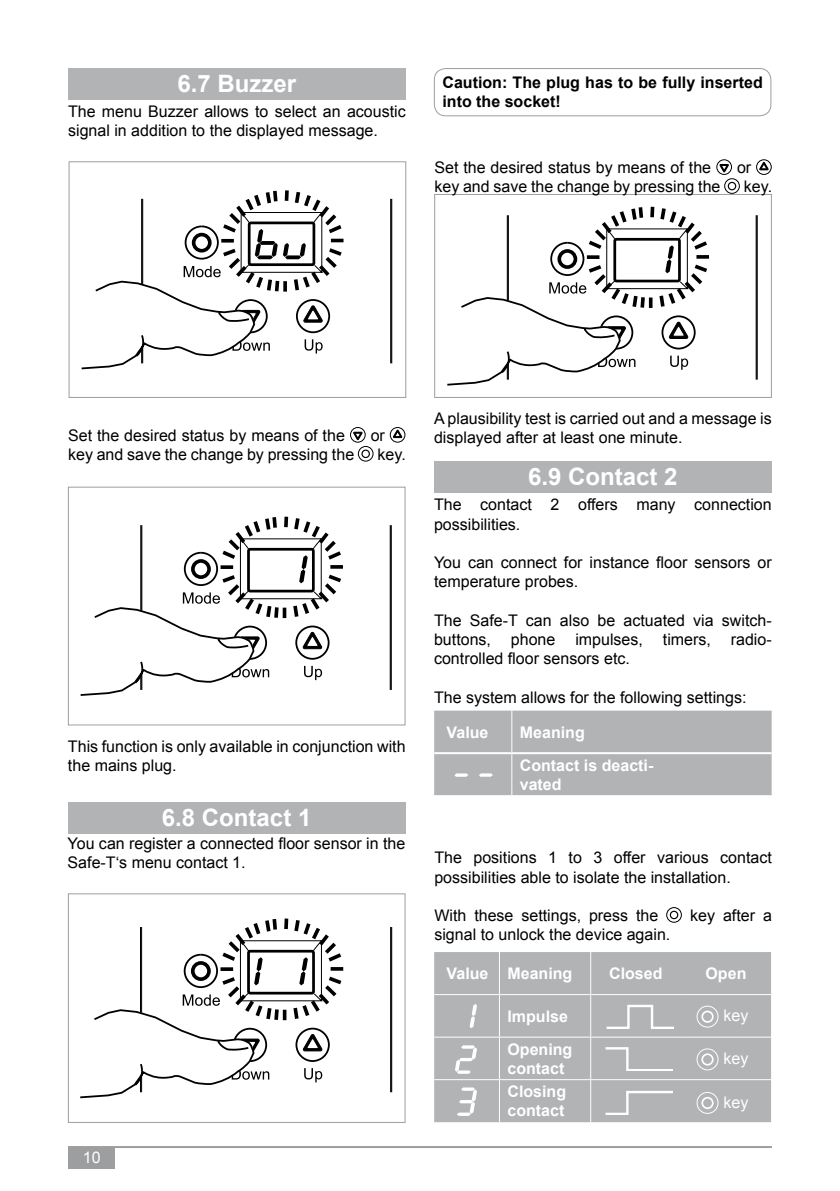
<style>
.page{position:relative;width:840px;height:1191px;background:#fff}
.page>*{position:absolute;margin:0;border:0;box-sizing:border-box;transform-origin:0 0}
.t1{font:700 24px "Arial";color:#fff}
.t2{font:16px/19.2px "Arial";color:#000}
.t3{font:700 16px/33px "Arial";color:#fff}
.t4{font:700 16px/19.2px "Arial";color:#000}
.t5{font:16px "Arial";color:#fff}
</style>
<div class="page">
<hr style="left:68px;top:1146px;width:703px;height:2px;background:#9c9e9f">
<div style="left:68px;top:1147px;width:47px;height:21px;background:#9c9e9f"></div>
<div style="left:68px;top:68px;width:337px;height:31px;background:#b1b3b4"></div>
<div style="left:69px;top:161px;width:337px;height:237px;border:1px solid #9c9e9f"></div>
<div style="left:68px;top:486px;width:337px;height:239px;border:1px solid #9c9e9f"></div>
<div style="left:68px;top:802px;width:337px;height:31px;background:#b1b3b4"></div>
<div style="left:68px;top:893px;width:337px;height:230px;border:1px solid #9c9e9f"></div>
<div style="left:434px;top:194px;width:337px;height:204px;border:1px solid #9c9e9f"></div>
<div style="left:434px;top:461px;width:337px;height:32px;background:#b1b3b4"></div>
<div style="left:433px;top:68px;width:338px;height:48px;border:1px solid #9c9e9f;border-radius:11px"></div>
<div style="left:434px;top:710px;width:337px;height:85px;background:#b1b3b4"></div>
<div style="left:434px;top:952px;width:336px;height:170px;background:#b1b3b4"></div>
<hr style="left:434px;top:1079px;width:65px;height:1px;background:#fff">
<hr style="left:499px;top:1079px;width:91px;height:1px;background:#fff">
<hr style="left:590px;top:1079px;width:90px;height:1px;background:#fff">
<hr style="left:680px;top:1079px;width:90px;height:1px;background:#fff">
<hr style="left:590px;top:995px;width:1px;height:41px;background:#fff">
<hr style="left:590px;top:1037px;width:1px;height:42px;background:#fff">
<hr style="left:590px;top:1080px;width:1px;height:42px;background:#fff">
<hr style="left:590px;top:952px;width:1px;height:42px;background:#fff">
<hr style="left:498px;top:952px;width:1px;height:42px;background:#fff">
<hr style="left:434px;top:994px;width:65px;height:1px;background:#fff">
<hr style="left:499px;top:994px;width:91px;height:1px;background:#fff">
<hr style="left:498px;top:995px;width:1px;height:41px;background:#fff">
<hr style="left:590px;top:994px;width:90px;height:1px;background:#fff">
<hr style="left:680px;top:994px;width:90px;height:1px;background:#fff">
<hr style="left:434px;top:1036px;width:65px;height:1px;background:#fff">
<hr style="left:499px;top:1036px;width:91px;height:1px;background:#fff">
<hr style="left:498px;top:1037px;width:1px;height:42px;background:#fff">
<hr style="left:590px;top:1036px;width:90px;height:1px;background:#fff">
<hr style="left:680px;top:1036px;width:90px;height:1px;background:#fff">
<hr style="left:498px;top:1080px;width:1px;height:42px;background:#fff">
<svg style="left:469px;top:1003px;width:8px;height:25px"></svg>
<div style="left:701px;top:1010px;width:12px;height:12px;border:2px solid #fff;border-radius:50%"></div>
<div style="left:696px;top:1005px;width:22px;height:22px;border:1px solid #fff;border-radius:50%"></div>
<svg style="left:454px;top:1045px;width:23px;height:28px"></svg>
<div style="left:701px;top:1053px;width:12px;height:12px;border:2px solid #fff;border-radius:50%"></div>
<div style="left:696px;top:1048px;width:22px;height:22px;border:1px solid #fff;border-radius:50%"></div>
<svg style="left:456px;top:1087px;width:21px;height:28px"></svg>
<div style="left:701px;top:1096px;width:12px;height:13px;border:2px solid #fff;border-radius:50%"></div>
<div style="left:696px;top:1092px;width:22px;height:21px;border:1px solid #fff;border-radius:50%"></div>
<svg style="left:604px;top:1004px;width:71px;height:24px;background:#bbbcbd"></svg>
<svg style="left:603px;top:1046px;width:71px;height:24px;background:#b7b9ba"></svg>
<svg style="left:603px;top:1090px;width:71px;height:24px;background:#b9bbbc"></svg>
<hr style="left:390px;top:199px;width:1px;height:164px;background:#000">
<hr style="left:391px;top:199px;width:1px;height:164px;background:#000">
<svg style="left:81px;top:190px;width:263px;height:179px"></svg>
<hr style="left:389px;top:525px;width:1px;height:165px;background:#000">
<hr style="left:390px;top:525px;width:1px;height:165px;background:#000">
<svg style="left:80px;top:516px;width:263px;height:180px"></svg>
<hr style="left:390px;top:927px;width:1px;height:165px;background:#000">
<hr style="left:391px;top:927px;width:1px;height:165px;background:#000">
<svg style="left:80px;top:918px;width:264px;height:180px"></svg>
<hr style="left:755px;top:215px;width:1px;height:165px;background:#000">
<hr style="left:756px;top:215px;width:1px;height:165px;background:#000">
<svg style="left:447px;top:206px;width:263px;height:180px"></svg>
<div style="left:350px;top:427px;width:15px;height:15px;border:1px solid #000;border-radius:50%"></div>
<svg style="left:353px;top:432px;width:9px;height:8px"></svg>
<div style="left:390px;top:427px;width:15px;height:15px;border:1px solid #000;border-radius:50%"></div>
<svg style="left:393px;top:429px;width:9px;height:9px"></svg>
<div style="left:361px;top:449px;width:9px;height:9px;border:1px solid #000;border-radius:50%"></div>
<div style="left:358px;top:446px;width:15px;height:15px;border:1px solid #000;border-radius:50%"></div>
<div style="left:716px;top:159px;width:15px;height:16px;border:1px solid #000;border-radius:50%"></div>
<svg style="left:719px;top:164px;width:9px;height:9px"></svg>
<div style="left:755px;top:159px;width:16px;height:16px;border:1px solid #000;border-radius:50%"></div>
<svg style="left:759px;top:162px;width:9px;height:8px"></svg>
<div style="left:727px;top:182px;width:8px;height:8px;border:1px solid #000;border-radius:50%"></div>
<div style="left:724px;top:178px;width:15px;height:16px;border:1px solid #000;border-radius:50%"></div>
<div style="left:669px;top:910px;width:9px;height:9px;border:1px solid #000;border-radius:50%"></div>
<div style="left:666px;top:907px;width:15px;height:15px;border:1px solid #000;border-radius:50%"></div>
<h1 class="t1" style="left:177px;top:67px;width:120px">6.7 Buzzer</h1>
<p class="t2" style="left:68px;top:101px;width:339px">The menu Buzzer allows to select an acoustic signal in addition to the displayed message.</p>
<p class="t4" style="left:442px;top:74px;width:322px">Caution: The plug has to be fully inserted into the socket!</p>
<p class="t2" style="left:434px;top:158px;width:278px">Set the desired status by means of the</p>
<p class="t2" style="left:736px;top:158px;width:16px">or</p>
<p class="t2" style="left:434px;top:177px;width:287px">key and save the change by pressing the</p>
<p class="t2" style="left:743px;top:177px;width:30px">key.</p>
<p class="t2" style="left:68px;top:426px;width:278px">Set the desired status by means of the</p>
<p class="t2" style="left:370px;top:426px;width:16px">or</p>
<p class="t2" style="left:68px;top:445px;width:287px">key and save the change by pressing the</p>
<p class="t2" style="left:377px;top:445px;width:30px">key.</p>
<p class="t2" style="left:68px;top:736px;width:339px">This function is only available in conjunction with the mains plug.</p>
<h1 class="t1" style="left:162px;top:801px;width:151px">6.8 Contact 1</h1>
<p class="t2" style="left:68px;top:834px;width:339px">You can register a connected floor sensor in the<br>Safe-T‘s menu contact 1.</p>
<p class="t5" style="left:83px;top:1146px;width:19px">10</p>
<p class="t2" style="left:434px;top:409px;width:339px">A plausibility test is carried out and a message is displayed after at least one minute.</p>
<h1 class="t1" style="left:528px;top:461px;width:151px">6.9 Contact 2</h1>
<p class="t2" style="left:434px;top:495px;width:339px">The contact 2 offers many connection possibilities.</p>
<p class="t2" style="left:434px;top:553px;width:339px">You can connect for instance floor sensors or temperature probes.</p>
<p class="t2" style="left:434px;top:610px;width:339px;text-align:justify">The Safe-T can also be actuated via switch&shy;buttons, phone impulses, timers, radio&shy;controlled floor sensors etc.</p>
<p class="t2" style="left:434px;top:687px;width:314px">The system allows for the following settings:</p>
<p class="t3" style="left:446px;top:716px;width:43px">Value</p>
<p class="t3" style="left:519px;top:716px;width:135px">Meaning<br>Contact is deacti-</p>
<p class="t3" style="left:519px;top:768px;width:43px">vated</p>
<p class="t2" style="left:434px;top:848px;width:339px">The positions 1 to 3 offer various contact possibilities able to isolate the installation.</p>
<p class="t2" style="left:434px;top:906px;width:225px">With these settings, press the</p>
<p class="t2" style="left:689px;top:906px;width:83px">key after a</p>
<p class="t2" style="left:434px;top:925px;width:237px">signal to unlock the device again.</p>
<p class="t3" style="left:446px;top:957px;width:127px">Value Meaning</p>
<p class="t3" style="left:608px;top:957px;width:55px">Closed</p>
<p class="t3" style="left:705px;top:957px;width:42px">Open</p>
<p class="t3" style="left:507px;top:1000px;width:66px">Impulse<br>Opening</p>
<p class="t3" style="left:507px;top:1057px;width:60px;line-height:23.4px">contact<br>Closing</p>
<p class="t3" style="left:507px;top:1094px;width:58px">contact</p>
<p class="t5" style="left:723px;top:1005px;width:26px">key</p>
<p class="t5" style="left:723px;top:1048px;width:26px">key</p>
<p class="t5" style="left:723px;top:1091px;width:26px">key</p>
</div>
